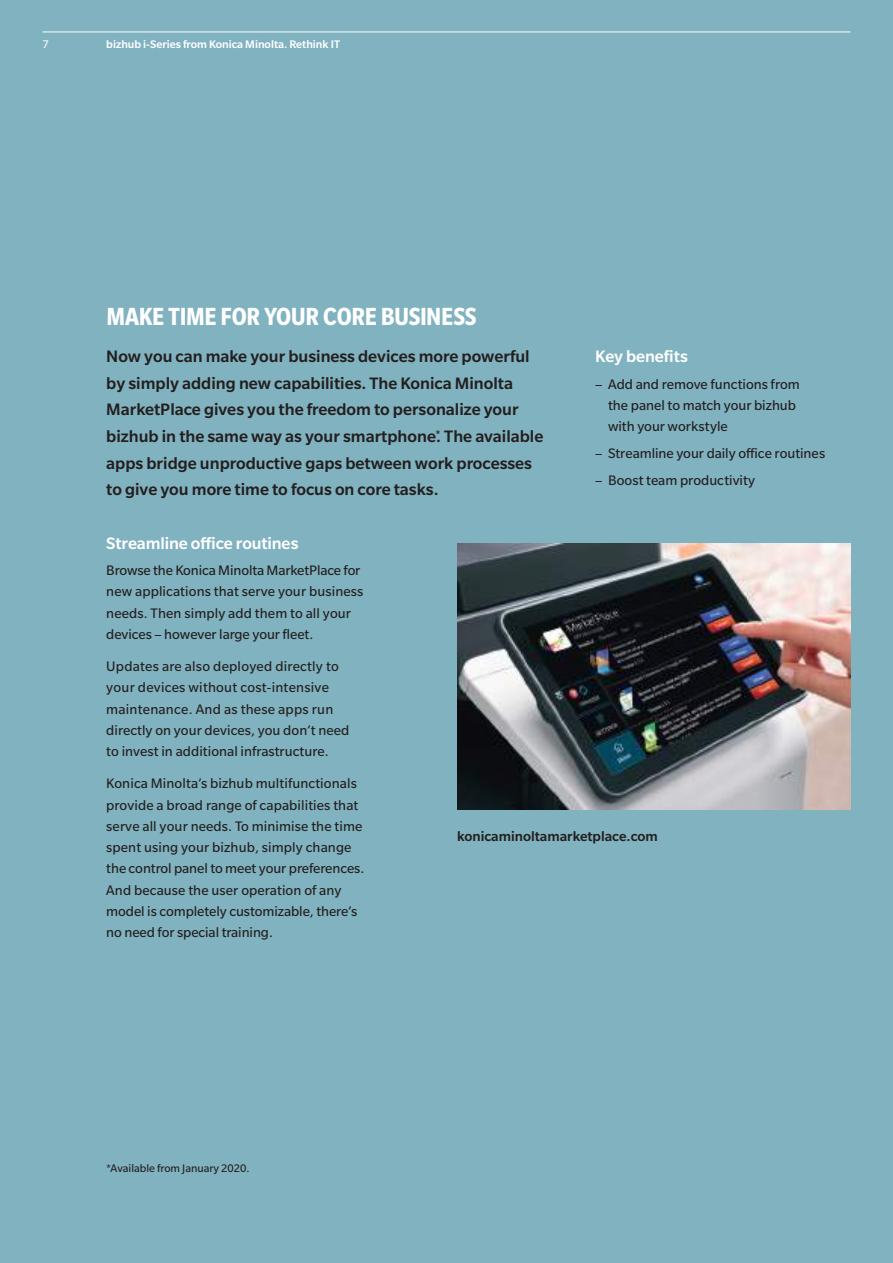
<style>
.page{position:relative;width:893px;height:1263px;background:#80b2bf}
.page>*{position:absolute;margin:0;border:0;box-sizing:border-box;transform-origin:0 0}
.t1{font:700 condensed 27px "Slate Pro";letter-spacing:-.015em;color:#fff}
.t2{font:500 18px/26.7px "Slate Pro";color:#241f1f}
.t3{font:500 18px "Slate Pro";letter-spacing:-.005em;color:#fff}
.t4{font:15px/21.3px "Slate Pro";letter-spacing:.005em;color:#241f1f}
.t5{font:500 15px "Slate Pro";color:#241f1f}
.t6{font:500 12px "Slate Pro";color:#fff}
.t7{font:12px "Slate Pro";color:#241f1f}
.t8{font:12px "Slate Pro";color:#fff}
</style>
<div class="page">
<img style="left:457px;top:543px;width:393px;height:266px">
<hr style="left:43px;top:32px;width:807px;height:1px;background:#fff">
<p class="t8" style="left:43px;top:38px;width:8px">7</p>
<p class="t6" style="left:106px;top:38px;width:235px">bizhub i-Series from Konica Minolta. Rethink IT</p>
<h1 class="t1" style="left:106px;top:302px;width:372px">MAKE TIME FOR YOUR CORE BUSINESS</h1>
<p class="t2" style="left:106px;top:343px;width:439px">Now you can make your business devices more powerful by simply adding new capabilities. The Konica Minolta MarketPlace gives you the freedom to personalize your bizhub in the same way as your smartphone.<sup>*</sup> The available apps bridge unproductive gaps between work processes to give you more time to focus on core tasks.</p>
<p class="t3" style="left:595px;top:347px;width:94px">Key benefits</p>
<p class="t4" style="left:608px;top:373px;width:193px;text-indent:-13px">– Add and remove functions from the panel to match your bizhub with your workstyle</p>
<p class="t4" style="left:595px;top:442px;width:231px">– Streamline your daily office routines</p>
<p class="t4" style="left:595px;top:469px;width:161px">– Boost team productivity</p>
<p class="t3" style="left:106px;top:533px;width:194px">Streamline office routines</p>
<p class="t4" style="left:106px;top:560px;width:258px">Browse the Konica Minolta MarketPlace for new applications that serve your business needs. Then simply add them to all your devices – however large your fleet.</p>
<p class="t4" style="left:106px;top:655px;width:244px">Updates are also deployed directly to your devices without cost-intensive maintenance. And as these apps run directly on your devices, you don’t need to invest in additional infrastructure.</p>
<p class="t4" style="left:106px;top:773px;width:259px">Konica Minolta’s bizhub multifunctionals provide a broad range of capabilities that serve all your needs. To minimise the time spent using your bizhub, simply change the control panel to meet your preferences.<br>And because the user operation of any model is completely customizable, there’s no need for special training.</p>
<p class="t7" style="left:106px;top:1161px;width:145px">*Available from January 2020.</p>
<p class="t5" style="left:457px;top:828px;width:202px">konicaminoltamarketplace.com</p>
</div>
